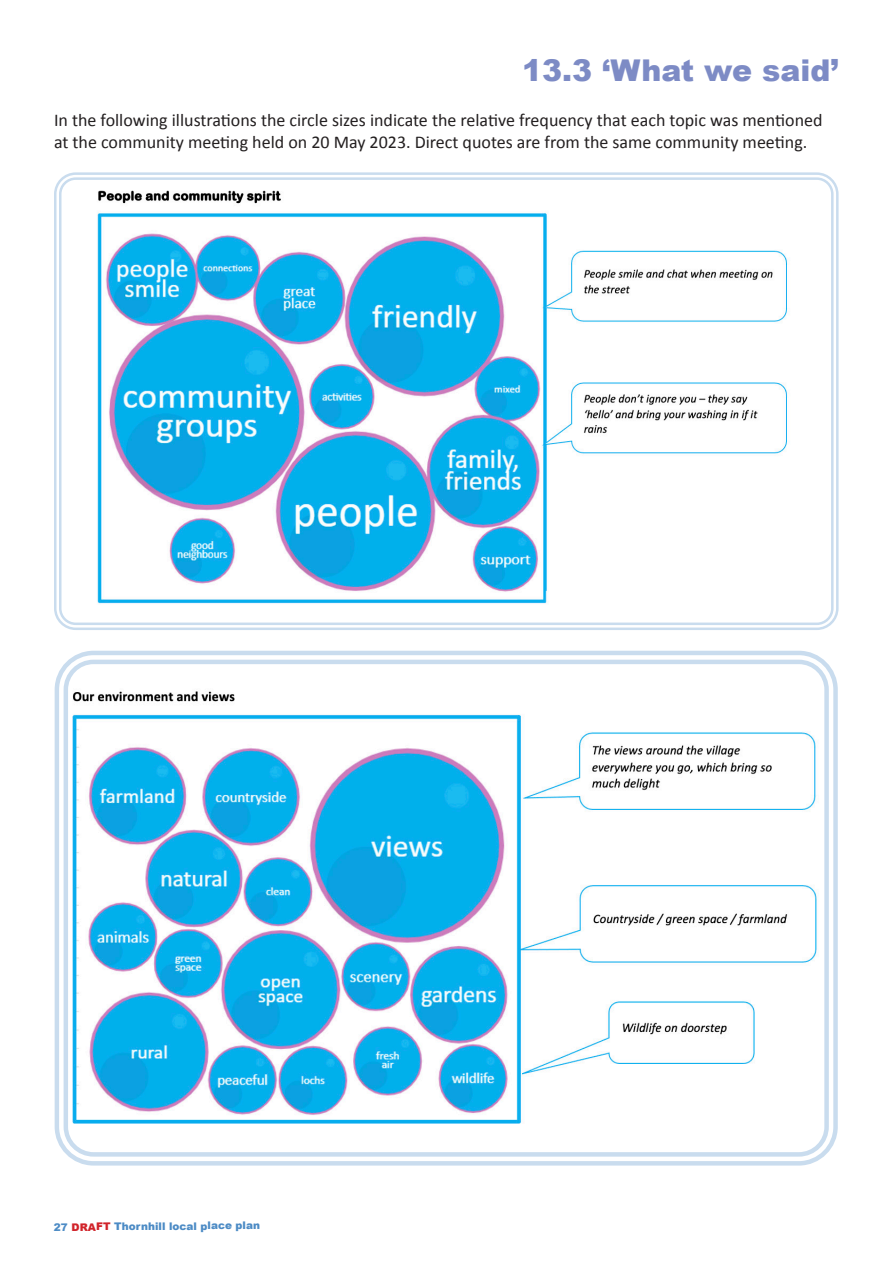
<style>
.page{position:relative;width:893px;height:1263px;background:#fff}
.page>*{position:absolute;margin:0;border:0;box-sizing:border-box;transform-origin:0 0}
.t1{font:900 30px "Arial";color:#7d8bc5}
.t2{font:18px/22.5px "Calibri";color:#231f20}
.t3{font:900 10.5px "Arial";color:#4c8bc5}
.s1{color:#d1232a}
</style>
<div class="page">
<img style="left:97px;top:190px;width:690px;height:414px">
<div style="left:59px;top:177px;width:774px;height:448px;border:2px solid #c9dcee;border-radius:15px"></div>
<img style="left:64px;top:684px;width:767px;height:459px">
<div style="left:55px;top:651px;width:783px;height:514px;border:4px solid #c9dcee;border-radius:37px"></div>
<div style="left:64px;top:660px;width:765px;height:496px;border:4px solid #c9dcee;border-radius:28px"></div>
<p class="t1" style="left:522px;top:48px;width:318px">13.3 ‘What we said’</p>
<p class="t2" style="left:54px;top:108px;width:770px">In the following illustrations the circle sizes indicate the relative frequency that each topic was mentioned at the community meeting held on 20 May 2023. Direct quotes are from the same community meeting.</p>
<p class="t3" style="left:54px;top:1220px;width:208px;rotate:-1deg">27 <span class="s1">DRAFT</span> Thornhill local place plan</p>
</div>
